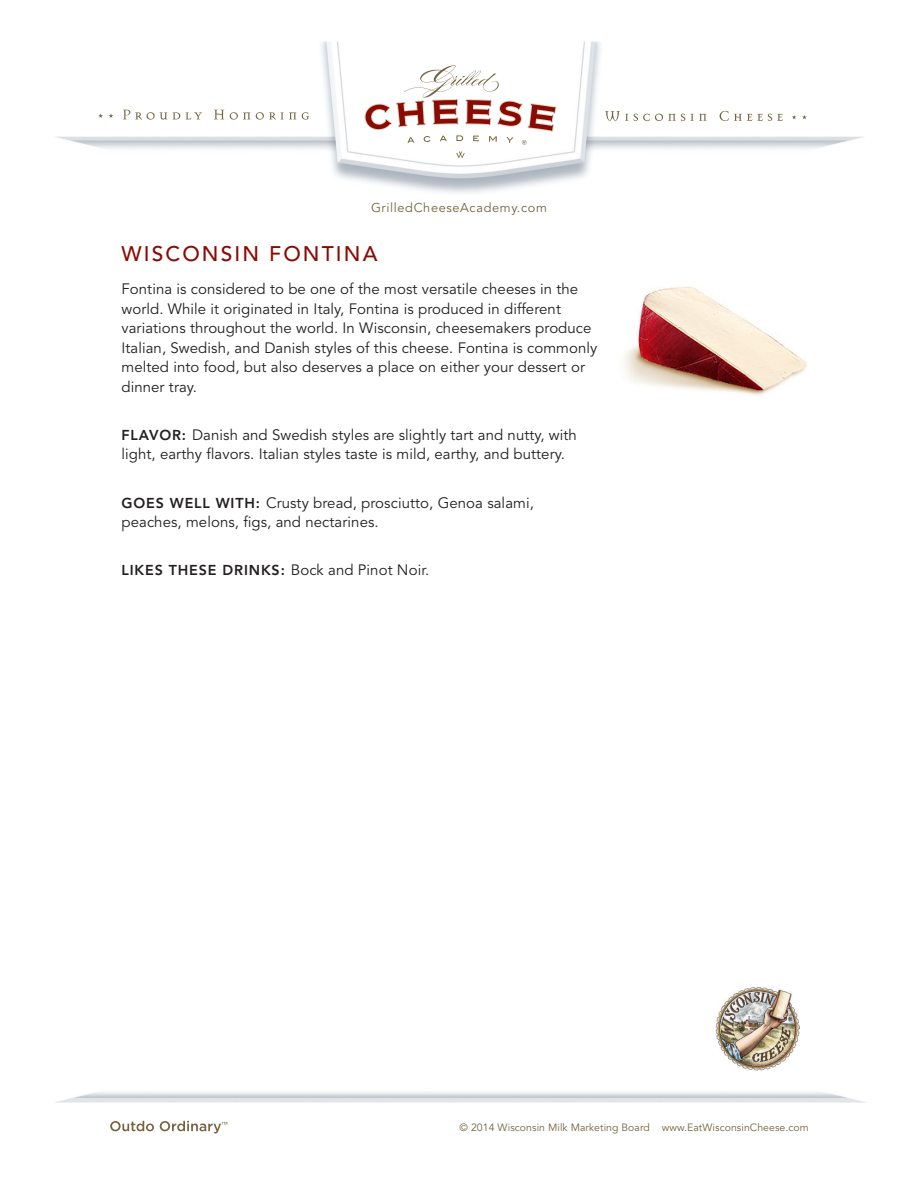
<style>
.page{position:relative;width:918px;height:1188px;background:#fff}
.page>*{position:absolute;margin:0;border:0;box-sizing:border-box;transform-origin:0 0}
.t1{font:500 21px "Avenir";letter-spacing:.1em;color:#8b0a02}
.t2{font:15px/19.5px "Avenir";letter-spacing:.005em;color:#231f20}
.t3{font:800 14.25px "Avenir";letter-spacing:.06em;color:#231f20}
.t4{font:12.75px "Avenir";letter-spacing:.05em;color:#766340}
.t5{font:10.5px "Avenir";letter-spacing:.005em;color:#766340}
.s1{font-weight:800;font-size:14.25px}
.s2{font-weight:400;font-size:15px}
</style>
<div class="page">
<img style="left:56px;top:41px;width:807px;height:153px">
<svg style="left:110px;top:1121px;width:44px;height:10px"></svg>
<svg style="left:160px;top:1121px;width:67px;height:12px"></svg>
<svg style="left:109px;top:113px;width:4px;height:5px"></svg>
<svg style="left:98px;top:113px;width:5px;height:5px"></svg>
<svg style="left:123px;top:110px;width:44px;height:10px"></svg>
<svg style="left:173px;top:112px;width:7px;height:7px"></svg>
<svg style="left:186px;top:112px;width:16px;height:7px"></svg>
<svg style="left:214px;top:110px;width:10px;height:9px"></svg>
<svg style="left:230px;top:112px;width:20px;height:8px"></svg>
<svg style="left:256px;top:112px;width:40px;height:8px"></svg>
<svg style="left:302px;top:112px;width:7px;height:8px"></svg>
<svg style="left:802px;top:115px;width:5px;height:4px"></svg>
<svg style="left:792px;top:115px;width:4px;height:4px"></svg>
<svg style="left:605px;top:111px;width:23px;height:10px"></svg>
<svg style="left:634px;top:114px;width:51px;height:7px"></svg>
<svg style="left:691px;top:114px;width:15px;height:7px"></svg>
<svg style="left:720px;top:111px;width:63px;height:10px"></svg>
<img style="left:716px;top:987px;width:84px;height:84px">
<svg style="left:456px;top:152px;width:9px;height:6px"></svg>
<svg style="left:364px;top:65px;width:192px;height:80px"></svg>
<img style="left:624px;top:286px;width:183px;height:109px">
<p class="t4" style="left:371px;top:200px;width:177px">GrilledCheeseAcademy.com</p>
<p class="t1" style="left:122px;top:242px;width:257px">WISCONSIN FONTINA</p>
<p class="t2" style="left:122px;top:280px;width:477px">Fontina is considered to be one of the most versatile cheeses in the world. While it originated in Italy, Fontina is produced in different variations throughout the world. In Wisconsin, cheesemakers produce Italian, Swedish, and Danish styles of this cheese. Fontina is commonly melted into food, but also deserves a place on either your dessert or dinner tray.</p>
<p class="t2" style="left:122px;top:425px;width:457px"><span class="s1">FLAVOR:</span> Danish and Swedish styles are slightly tart and nutty, with light, earthy flavors. Italian styles taste is mild, earthy, and buttery.</p>
<p class="t2" style="left:122px;top:493px;width:414px"><span class="s1">GOES WELL WITH:</span> Crusty bread, prosciutto, Genoa salami, peaches, melons, figs, and nectarines.</p>
<p class="t3" style="left:122px;top:562px;width:309px">LIKES THESE DRINKS: <span class="s2">Bock and Pinot Noir.</span></p>
<p class="t5" style="left:460px;top:1121px;width:351px">© 2014 Wisconsin Milk Marketing Board www.EatWisconsinCheese.com</p>
</div>
